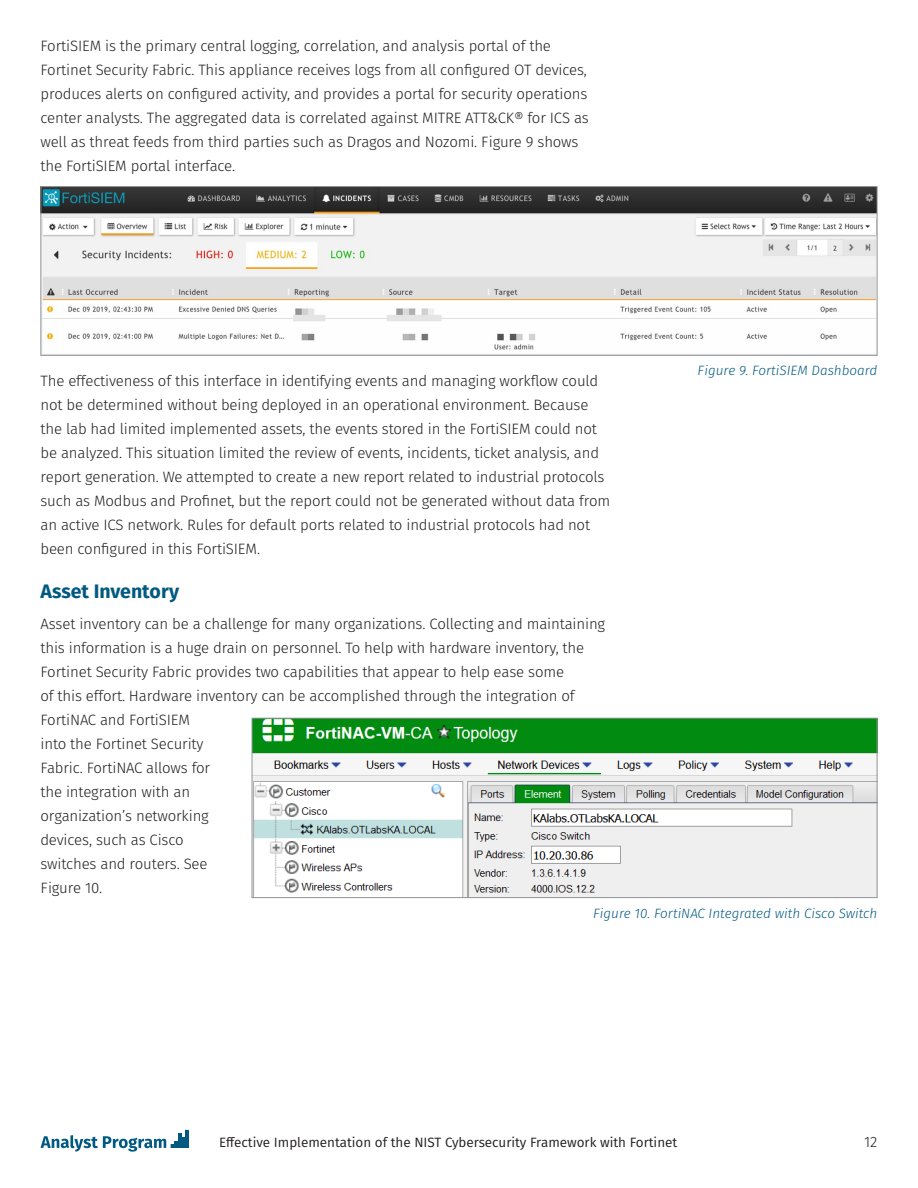
<style>
.page{position:relative;width:918px;height:1188px;background:#fff}
.page>*{position:absolute;margin:0;border:0;box-sizing:border-box;transform-origin:0 0}
.t1{font:700 19.5px "Fira Sans";color:#005981}
.t2{font:300 15px/24px "Fira Sans";letter-spacing:-.01em;color:#231f20}
.t3{font:italic 300 13.5px "Fira Sans";color:#005981}
.t4{font:13.5px "Fira Sans";color:#231f20}
</style>
<div class="page">
<hr style="left:178px;top:1133px;width:3px;height:15px;background:#005981">
<hr style="left:186px;top:1130px;width:3px;height:18px;background:#005981">
<svg style="left:41px;top:1135px;width:145px;height:17px"></svg>
<img style="left:42px;top:188px;width:834px;height:166px">
<div style="left:40px;top:186px;width:838px;height:170px;border:1px solid #939598"></div>
<img style="left:254px;top:720px;width:621px;height:176px">
<div style="left:252px;top:718px;width:625px;height:180px;border:1px solid #939598"></div>
<p class="t2" style="left:40px;top:34px;width:550px">FortiSIEM is the primary central logging, correlation, and analysis portal of the Fortinet Security Fabric. This appliance receives logs from all configured OT devices, produces alerts on configured activity, and provides a portal for security operations center analysts. The aggregated data is correlated against MITRE ATT&amp;CK® for ICS as well as threat feeds from third parties such as Dragos and Nozomi. Figure 9 shows the FortiSIEM portal interface.</p>
<p class="t2" style="left:40px;top:369px;width:571px">The effectiveness of this interface in identifying events and managing workflow could not be determined without being deployed in an operational environment. Because the lab had limited implemented assets, the events stored in the FortiSIEM could not be analyzed. This situation limited the review of events, incidents, ticket analysis, and report generation. We attempted to create a new report related to industrial protocols such as Modbus and Profinet, but the report could not be generated without data from an active ICS network. Rules for default ports related to industrial protocols had not been configured in this FortiSIEM.</p>
<h1 class="t1" style="left:40px;top:578px;width:140px">Asset Inventory</h1>
<p class="t2" style="left:40px;top:612px;width:566px">Asset inventory can be a challenge for many organizations. Collecting and maintaining this information is a huge drain on personnel. To help with hardware inventory, the Fortinet Security Fabric provides two capabilities that appear to help ease some<br>of this effort. Hardware inventory can be accomplished through the integration of FortiNAC and FortiSIEM<br>into the Fortinet Security<br>Fabric. FortiNAC allows for<br>the integration with an<br>organization’s networking<br>devices, such as Cisco<br>switches and routers. See<br>Figure 10.</p>
<p class="t3" style="left:698px;top:361px;width:181px">Figure 9. FortiSIEM Dashboard</p>
<p class="t3" style="left:593px;top:904px;width:286px">Figure 10. FortiNAC Integrated with Cisco Switch</p>
<p class="t4" style="left:219px;top:1132px;width:460px">Effective Implementation of the NIST Cybersecurity Framework with Fortinet</p>
<p class="t2" style="left:864px;top:1130px;width:15px">12</p>
</div>
